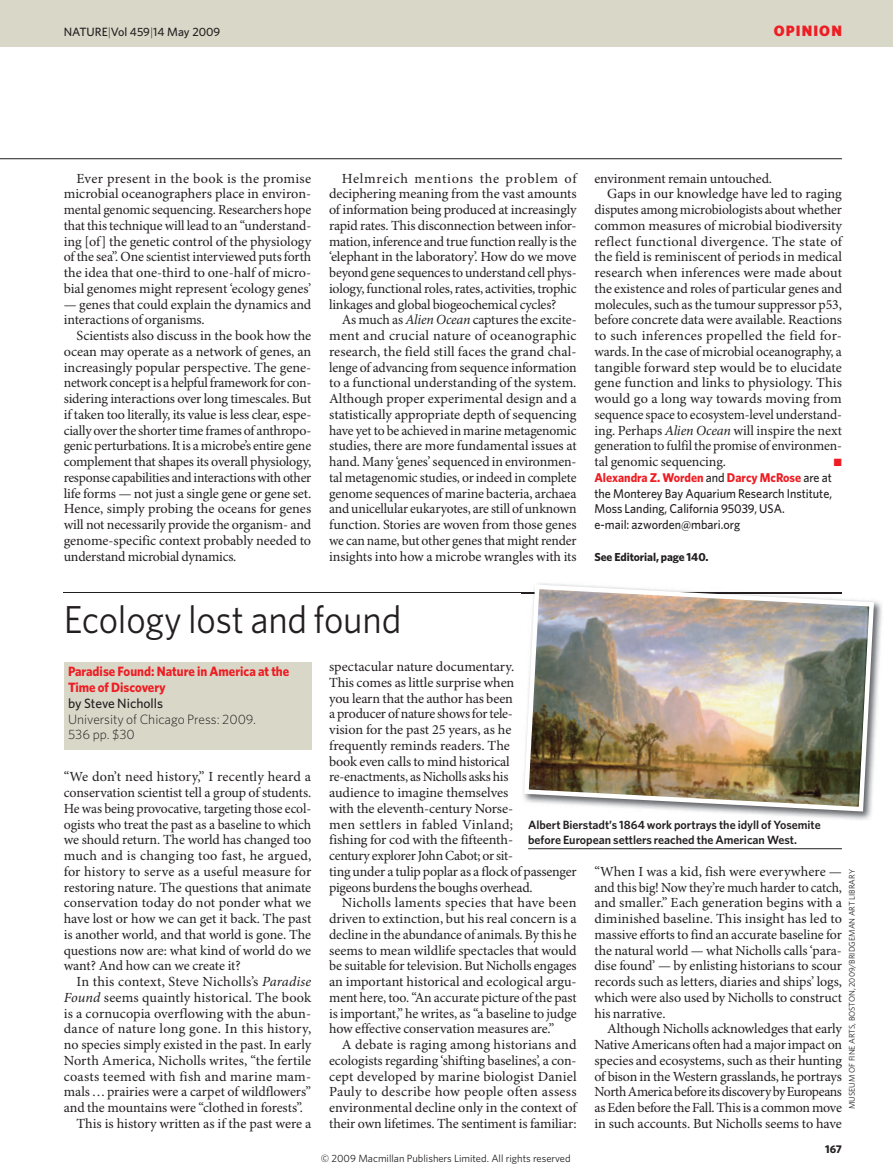
<style>
.page{position:relative;width:893px;height:1174px;background:#fff}
.page>*{position:absolute;margin:0;border:0;box-sizing:border-box;transform-origin:0 0}
.t1{font:39px "Whitney";letter-spacing:-.005em;color:#231f20;scale:.95 1}
.t2{font:900 15px "Whitney";letter-spacing:.075em;color:#ee1d23}
.t3{font:13.95px/15.8px "Minion Pro";letter-spacing:-.005em;color:#231f20;text-align:justify}
.t4{font:13.95px "Minion Pro";letter-spacing:.015em;color:#231f20}
.t5{font:13.95px "Minion Pro";letter-spacing:.02em;color:#231f20}
.t6{font:700 13.5px/15.8px "Whitney";color:#ee1d23;scale:.95 1}
.t7{font:300 13.5px/15.8px "Whitney";color:#231f20}
.t8{font:500 13.5px "Whitney";color:#231f20}
.t9{font:500 12.75px/15.8px "Whitney";color:#231f20;scale:.95 1}
.t10{font:600 12px/15.8px "Whitney";color:#231f20}
.t11{font:500 12px "Whitney";color:#231f20}
.t12{font:700 11.7px "Whitney";letter-spacing:-.005em;color:#231f20}
.t13{font:700 11.25px "Whitney";color:#231f20}
.t14{font:10.5px "Whitney Book 2";color:#231f20}
.t15{font:10.5px "Zapf Dingbats Std";color:#ee1d23}
.t16{font:8.25px "Whitney";color:#231f20}
.s1{font-weight:300}
.s2{font-style:italic}
.s3{font-weight:700;color:#ee1d23}
</style>
<div class="page">
<hr style="left:64px;top:592px;width:778px;height:1px;background:#231f20">
<img style="left:758px;top:601px;width:124px;height:219px">
<img style="left:522px;top:583px;width:354px;height:231px">
<div style="left:64px;top:662px;width:247px;height:88px;background:#d8d7c8"></div>
<hr style="left:528px;top:848px;width:314px;height:1px;background:#231f20">
<div style="left:0;top:0;width:893px;height:47px;background:#d8d7c8"></div>
<hr style="left:0;top:158px;width:842px;height:1px;background:#231f20">
<p class="t11" style="left:64px;top:28px;width:158px">NATURE<span class="s1">|</span>Vol 459<span class="s1">|</span>14 May 2009</p>
<p class="t2" style="left:774px;top:25px;width:70px">OPINION</p>
<p class="t3" style="left:64px;top:171px;width:249px;text-indent:13px">Ever present in the book is the promise microbial oceanographers place in environ&shy;mental genomic sequencing. Researchers hope that this technique will lead to an “understand&shy;ing [of] the genetic control of the physiology of the sea”. One scientist interviewed puts forth the idea that one-third to one-half of micro&shy;bial genomes might represent ‘ecology genes’</p>
<p class="t3" style="left:64px;top:297px;width:249px">— genes that could explain the dynamics and interactions of organisms.</p>
<p class="t3" style="left:64px;top:329px;width:249px;text-indent:13px">Scientists also discuss in the book how the ocean may operate as a network of genes, an increasingly popular perspective. The gene&shy;network concept is a helpful framework for con&shy;sidering interactions over long timescales. But if taken too literally, its value is less clear, espe&shy;cially over the shorter time frames of anthropo&shy;genic perturbations. It is a microbe’s entire gene complement that shapes its overall physiology, response capabilities and interactions with other life forms — not just a single gene or gene set.<br>Hence, simply probing the oceans for genes will not necessarily provide the organism- and genome-specific context probably needed to understand microbial dynamics.</p>
<p class="t3" style="left:329px;top:171px;width:249px;text-indent:13px">Helmreich mentions the problem of deciphering meaning from the vast amounts of information being produced at increasingly rapid rates. This disconnection between infor&shy;mation, inference and true function really is the ‘elephant in the laboratory’. How do we move beyond gene sequences to understand cell phys&shy;iology, functional roles, rates, activities, trophic linkages and global biogeochemical cycles?</p>
<p class="t3" style="left:329px;top:313px;width:249px;text-indent:13px">As much as <span class="s2">Alien Ocean</span> captures the excite&shy;ment and crucial nature of oceanographic research, the field still faces the grand chal&shy;lenge of advancing from sequence information to a functional understanding of the system.<br>Although proper experimental design and a statistically appropriate depth of sequencing have yet to be achieved in marine metagenomic studies, there are more fundamental issues at hand. Many ‘genes’ sequenced in environmen&shy;tal metagenomic studies, or indeed in complete genome sequences of marine bacteria, archaea and unicellular eukaryotes, are still of unknown function. Stories are woven from those genes we can name, but other genes that might render insights into how a microbe wrangles with its</p>
<h1 class="t1" style="left:64px;top:604px;width:357px">Ecology lost and found</h1>
<p class="t3" style="left:594px;top:171px;width:179px">environment remain untouched.</p>
<p class="t3" style="left:607px;top:187px;width:236px">Gaps in our knowledge have led to raging</p>
<p class="t3" style="left:594px;top:203px;width:249px">disputes among microbiologists about whether</p>
<p class="t3" style="left:594px;top:219px;width:249px">common measures of microbial biodiversity</p>
<p class="t5" style="left:594px;top:236px;width:249px">reflect functional divergence. The state of</p>
<p class="t3" style="left:594px;top:250px;width:249px">the field is reminiscent of periods in medical</p>
<p class="t3" style="left:594px;top:266px;width:249px">research when inferences were made about</p>
<p class="t3" style="left:594px;top:282px;width:249px">the existence and roles of particular genes and</p>
<p class="t3" style="left:594px;top:297px;width:249px">molecules, such as the tumour suppressor p53,</p>
<p class="t3" style="left:594px;top:313px;width:249px">before concrete data were available. Reactions</p>
<p class="t5" style="left:594px;top:330px;width:249px">to such inferences propelled the field for-</p>
<p class="t3" style="left:594px;top:345px;width:249px">wards. In the case of microbial oceanography, a</p>
<p class="t3" style="left:594px;top:360px;width:249px">tangible forward step would be to elucidate</p>
<p class="t3" style="left:594px;top:376px;width:249px">gene function and links to physiology. This</p>
<p class="t3" style="left:594px;top:392px;width:249px">would go a long way towards moving from</p>
<p class="t3" style="left:594px;top:408px;width:249px">sequence space to ecosystem-level understand-</p>
<p class="t3" style="left:594px;top:423px;width:249px">ing. Perhaps <span class="s2">Alien Ocean</span> will inspire the next</p>
<p class="t3" style="left:594px;top:439px;width:249px">generation to fulfil the promise of environmen-</p>
<p class="t3" style="left:594px;top:455px;width:133px">tal genomic sequencing.</p>
<p class="t15" style="left:834px;top:456px;width:9px">■</p>
<p class="t9" style="left:594px;top:471px;width:252px"><span class="s3">Alexandra Z. Worden</span> and <span class="s3">Darcy McRose</span> are at the Monterey Bay Aquarium Research Institute, Moss Landing, California 95039, USA.<br>e-mail: azworden@mbari.org</p>
<p class="t12" style="left:594px;top:552px;width:115px">See Editorial, page 140.</p>
<p class="t6" style="left:68px;top:664px;width:234px">Paradise Found: Nature in America at the<br>Time of Discovery</p>
<p class="t8" style="left:68px;top:698px;width:97px">by Steve Nicholls</p>
<p class="t7" style="left:68px;top:712px;width:190px">University of Chicago Press: 2009.<br>536 pp. $30</p>
<p class="t3" style="left:64px;top:770px;width:249px">“We don’t need history,” I recently heard a conservation scientist tell a group of students.<br>He was being provocative, targeting those ecol&shy;ogists who treat the past as a baseline to which we should return. The world has changed too much and is changing too fast, he argued, for history to serve as a useful measure for restoring nature. The questions that animate conservation today do not ponder what we have lost or how we can get it back. The past is another world, and that world is gone. The questions now are: what kind of world do we want? And how can we create it?</p>
<p class="t3" style="left:77px;top:975px;width:236px">In this context, Steve Nicholls’s <span class="s2">Paradise</span></p>
<p class="t4" style="left:64px;top:992px;width:249px"><span class="s2">Found</span> seems quaintly historical. The book</p>
<p class="t3" style="left:64px;top:1006px;width:249px">is a cornucopia overflowing with the abun-</p>
<p class="t4" style="left:64px;top:1023px;width:249px">dance of nature long gone. In this history,</p>
<p class="t3" style="left:64px;top:1038px;width:249px">no species simply existed in the past. In early</p>
<p class="t3" style="left:64px;top:1053px;width:249px">North America, Nicholls writes, “the fertile</p>
<p class="t4" style="left:64px;top:1070px;width:249px">coasts teemed with fish and marine mam-</p>
<p class="t3" style="left:64px;top:1085px;width:249px">mals … prairies were a carpet of wildflowers”</p>
<p class="t3" style="left:64px;top:1101px;width:241px">and the mountains were “clothed in forests”.</p>
<p class="t3" style="left:77px;top:1116px;width:236px">This is history written as if the past were a</p>
<p class="t3" style="left:329px;top:660px;width:249px;text-align:left">spectacular nature documentary.<br>This comes as little surprise when<br>you learn that the author has been<br>a producer of nature shows for tele-<br>vision for the past 25 years, as he<br>frequently reminds readers. The<br>book even calls to mind historical re-enactments, as Nicholls asks his<br>audience to imagine themselves<br>with the eleventh-century Norse-<br>men settlers in fabled Vinland;<br>fishing for cod with the fifteenth-<br>century explorer John Cabot; or sit-<br>ting under a tulip poplar as a flock of passenger pigeons burdens the boughs overhead.</p>
<p class="t3" style="left:329px;top:896px;width:249px;text-indent:13px">Nicholls laments species that have been driven to extinction, but his real concern is a decline in the abundance of animals. By this he seems to mean wildlife spectacles that would be suitable for television. But Nicholls engages an important historical and ecological argu&shy;ment here, too. “An accurate picture of the past is important,” he writes, as “a baseline to judge how effective conservation measures are.”</p>
<p class="t3" style="left:329px;top:1038px;width:249px;text-indent:13px">A debate is raging among historians and ecologists regarding ‘shifting baselines’, a con&shy;cept developed by marine biologist Daniel Pauly to describe how people often assess environmental decline only in the context of their own lifetimes. The sentiment is familiar:</p>
<p class="t10" style="left:528px;top:817px;width:294px">Albert Bierstadt’s 1864 work portrays the idyll of Yosemite before European settlers reached the American West.</p>
<p class="t3" style="left:594px;top:864px;width:249px">“When I was a kid, fish were everywhere — and this big! Now they’re much harder to catch, and smaller.” Each generation begins with a diminished baseline. This insight has led to massive efforts to find an accurate baseline for the natural world — what Nicholls calls ‘para&shy;dise found’ — by enlisting historians to scour records such as letters, diaries and ships’ logs, which were also used by Nicholls to construct his narrative.</p>
<p class="t3" style="left:594px;top:1022px;width:249px;text-indent:13px">Although Nicholls acknowledges that early Native Americans often had a major impact on species and ecosystems, such as their hunting of bison in the Western grasslands, he portrays North America before its discovery by Europ eans as Eden before the Fall. This is a common move in such accounts. But Nicholls seems to have</p>
<p class="t16" style="left:849px;top:1109px;width:241px;rotate:-90deg">MUSEUM OF FINE ARTS, BOSTON, 2009/BRIDGEMAN ART LIBRARY</p>
<p class="t14" style="left:321px;top:1152px;width:251px">© 2009 Macmillan Publishers Limited. All rights reserved</p>
<p class="t13" style="left:825px;top:1144px;width:18px">167</p>
</div>
